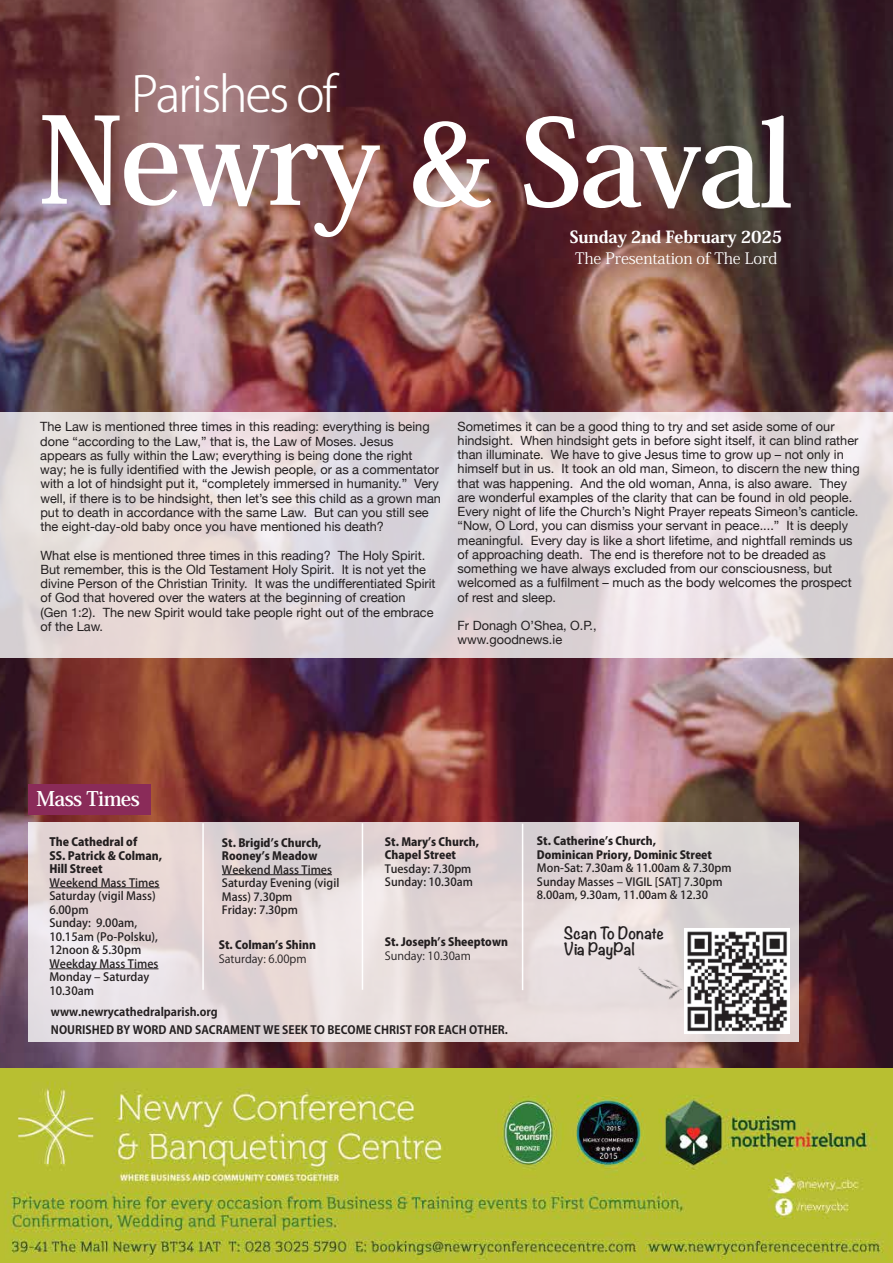
<style>
.page{position:relative;width:893px;height:1263px;background:#fff}
.page>*{position:absolute;margin:0;border:0;box-sizing:border-box;transform-origin:0 0}
.t1{font:700 118.5px "Koz Min Pr 6 N";letter-spacing:-.04em;color:#fff}
.t2{font:300 48.6px "Koz Go Pr 6 N";letter-spacing:-.05em;color:#fff}
.t3{font:700 20.1px "Koz Min Pr 6 N";letter-spacing:-.03em;color:#fff}
.t4{font:800 16.5px "Koz Min Pr 6 N";letter-spacing:-.01em;color:#fff}
.t5{font:15.75px "Koz Min Pr 6 N";letter-spacing:-.01em;color:#fff}
.t6{font:700 15px/16.5px "Noteworthy";color:#231f20}
.t7{font:12.75px/14.2px "Helvetica Neue";color:#231f20}
.t8{font:500 11.4px/13.5px "Koz Go Pro";color:#231f20}
.t9{font:700 11.4px/18px "Koz Go Pro";color:#231f20}
.t10{font:800 11.4px/13.5px "Koz Go Pro";color:#231f20}
.t11{font:500 11.25px/13.5px "Koz Go Pro";color:#231f20}
.t12{font:800 11.25px/13.5px "Koz Go Pro";color:#231f20}
.t13{font:11.25px "Koz Go Pro";color:#231f20}
</style>
<div class="page">
<img style="left:0;top:0;width:893px;height:1069px">
<div style="left:28px;top:785px;width:122px;height:30px;background:#8a2b59"></div>
<svg style="left:28px;top:822px;width:771px;height:220px;background:#e4d9da"></svg>
<hr style="left:49px;top:887px;width:111px;height:1px;background:#231f20">
<hr style="left:49px;top:968px;width:109px;height:1px;background:#231f20">
<hr style="left:222px;top:874px;width:110px;height:1px;background:#231f20">
<hr style="left:202px;top:823px;width:2px;height:167px;background:#fff">
<hr style="left:362px;top:823px;width:1px;height:167px;background:#fff">
<hr style="left:522px;top:824px;width:1px;height:166px;background:#fff">
<svg style="left:0;top:412px;width:893px;height:245px;background:#e3dbdd"></svg>
<img style="left:685px;top:929px;width:104px;height:104px">
<img style="left:628px;top:958px;width:59px;height:51px">
<img style="left:0;top:1069px;width:893px;height:194px">
<h2 class="t2" style="left:131px;top:67px;width:207px">Parishes of</h2>
<h1 class="t1" style="left:38px;top:95px;width:758px">Newry &amp; Saval</h1>
<p class="t4" style="left:570px;top:228px;width:214px">Sunday 2nd February 2025</p>
<p class="t5" style="left:575px;top:249px;width:204px">The Presentation of The Lord</p>
<p class="t7" style="left:40px;top:420px;width:402px">The Law is mentioned three times in this reading: everything is being done “according to the Law,” that is, the Law of Moses. Jesus appears as fully within the Law; everything is being done the right way; he is fully identified with the Jewish people, or as a commentator with a lot of hindsight put it, “completely immersed in humanity.” Very well, if there is to be hindsight, then let’s see this child as a grown man put to death in accordance with the same Law. But can you still see the eight-day-old baby once you have mentioned his death?</p>
<p class="t7" style="left:40px;top:549px;width:397px">What else is mentioned three times in this reading? The Holy Spirit.<br>But remember, this is the Old Testament Holy Spirit. It is not yet the divine Person of the Christian Trinity. It was the undifferentiated Spirit of God that hovered over the waters at the beginning of creation (Gen 1:2). The new Spirit would take people right out of the embrace of the Law.</p>
<p class="t7" style="left:458px;top:420px;width:403px">Sometimes it can be a good thing to try and set aside some of our hindsight. When hindsight gets in before sight itself, it can blind rather than illuminate. We have to give Jesus time to grow up – not only in himself but in us. It took an old man, Simeon, to discern the new thing that was happening. And the old woman, Anna, is also aware. They are wonderful examples of the clarity that can be found in old people.<br>Every night of life the Church’s Night Prayer repeats Simeon’s canticle. “Now, O Lord, you can dismiss your servant in peace....” It is deeply meaningful. Every day is like a short lifetime, and nightfall reminds us of approaching death. The end is therefore not to be dreaded as something we have always excluded from our consciousness, but welcomed as a fulfilment – much as the body welcomes the prospect of rest and sleep.</p>
<p class="t7" style="left:458px;top:619px;width:140px">Fr Donagh O’Shea, O.P., www.goodnews.ie</p>
<h3 class="t3" style="left:36px;top:787px;width:105px">Mass Times</h3>
<p class="t10" style="left:49px;top:836px;width:114px">The Cathedral of<br>SS. Patrick &amp; Colman,<br>Hill Street</p>
<p class="t8" style="left:49px;top:876px;width:112px">Weekend Mass Times<br>Saturday (vigil Mass)<br>6.00pm<br>Sunday: 9.00am,<br>10.15am (Po-Polsku),<br>12noon &amp; 5.30pm<br>Weekday Mass Times<br>Monday ‒ Saturday<br>10.30am</p>
<p class="t12" style="left:222px;top:836px;width:101px">St. Brigidʼs Church,<br>Rooneyʼs Meadow</p>
<p class="t8" style="left:222px;top:863px;width:112px">Weekend Mass Times</p>
<p class="t11" style="left:222px;top:877px;width:119px">Saturday Evening (vigil<br>Mass) 7.30pm<br>Friday: 7.30pm</p>
<p class="t12" style="left:219px;top:939px;width:99px">St. Colmanʼs Shinn</p>
<p class="t13" style="left:219px;top:951px;width:89px">Saturday: 6.00pm</p>
<p class="t12" style="left:385px;top:835px;width:96px">St. Maryʼs Church,<br>Chapel Street</p>
<p class="t11" style="left:385px;top:862px;width:89px">Tuesday: 7.30pm<br>Sunday: 10.30am</p>
<p class="t12" style="left:385px;top:936px;width:125px">St. Josephʼs Sheeptown</p>
<p class="t13" style="left:385px;top:948px;width:88px">Sunday: 10.30am</p>
<p class="t9" style="left:51px;top:1004px;width:458px">www.newrycathedralparish.org<br>NOURISHED BY WORD AND SACRAMENT WE SEEK TO BECOME CHRIST FOR EACH OTHER.</p>
<p class="t12" style="left:537px;top:835px;width:177px">St. Catherineʼs Church,<br>Dominican Priory, Dominic Street</p>
<p class="t11" style="left:537px;top:862px;width:196px">Mon-Sat: 7.30am &amp; 11.00am &amp; 7.30pm<br>Sunday Masses ‒ VIGIL [SAT] 7.30pm<br>8.00am, 9.30am, 11.00am &amp; 12.30</p>
<p class="t6" style="left:564px;top:924px;width:101px">Scan To Donate<br>Via PayPal</p>
</div>
